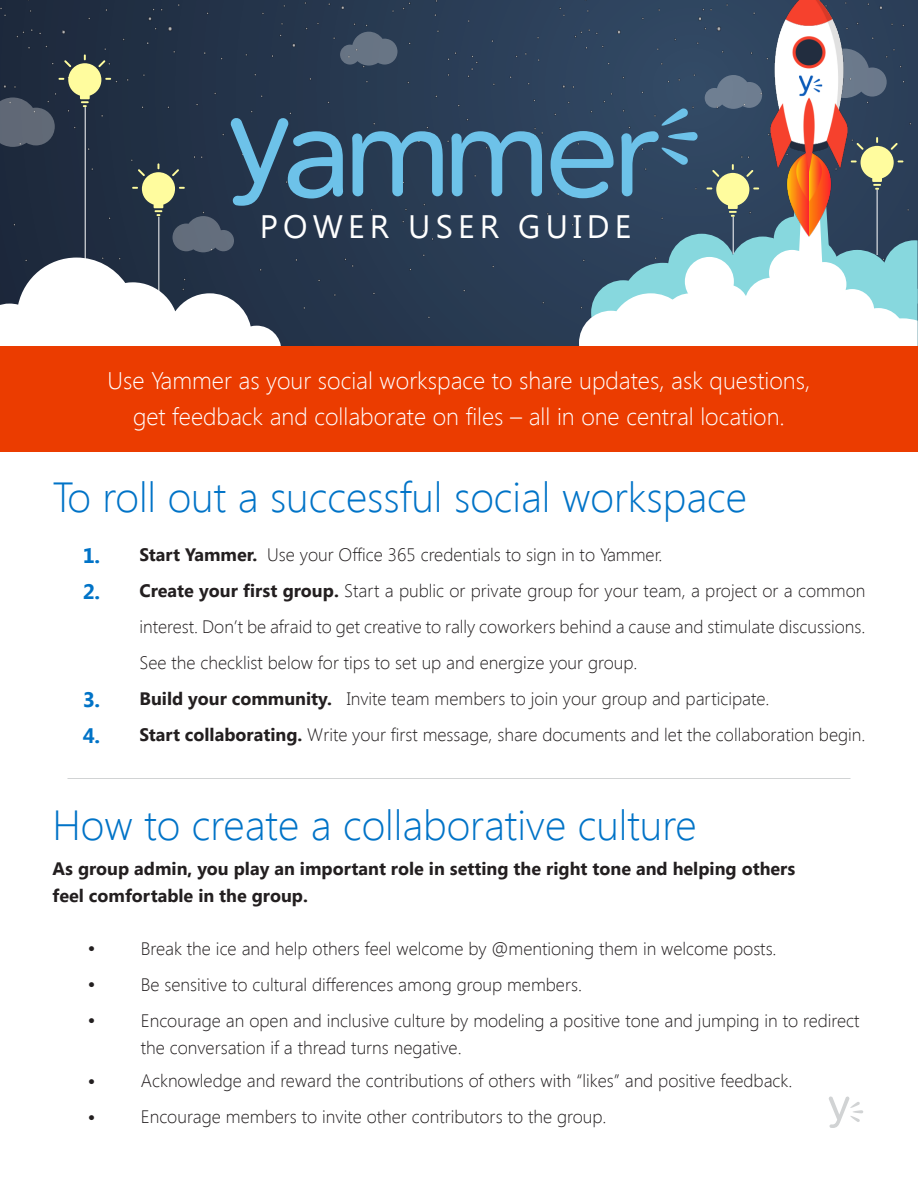
<style>
.page{position:relative;width:918px;height:1188px;background:#fff}
.page>*{position:absolute;margin:0;border:0;box-sizing:border-box;transform-origin:0 0}
.t1{font:300 42px "Segoe UI";color:#0073c7}
.t2{font:32.4px "Segoe UI";letter-spacing:.16em;color:#fff}
.t3{font:300 24px/36px "Segoe UI";color:#fff;text-align:center}
.t4{font:700 21px/36px "Segoe UI";color:#0073c7}
.t5{font:300 21px/36px "Segoe UI";color:#231f20;text-align:justify}
.t6{font:300 18px/36px "Segoe UI";color:#231f20}
.t7{font:700 18px/27px "Segoe UI";color:#231f20}
.s1{font-weight:700}
</style>
<div class="page">
<img style="left:0;top:0;width:918px;height:346px">
<svg style="left:340px;top:32px;width:57px;height:34px;background:#556475"></svg>
<svg style="left:0;top:258px;width:281px;height:88px"></svg>
<svg style="left:352px;top:131px;width:91px;height:65px;background:#457391"></svg>
<svg style="left:451px;top:131px;width:91px;height:65px;background:#477695"></svg>
<img style="left:771px;top:0;width:76px;height:49px">
<svg style="left:0;top:54px;width:111px;height:93px;background:#414b53"></svg>
<hr style="left:158px;top:217px;width:1px;height:130px;background:#fff">
<hr style="left:85px;top:107px;width:1px;height:160px;background:#fff">
<svg style="left:551px;top:49px;width:367px;height:297px"></svg>
<svg style="left:132px;top:117px;width:211px;height:135px;background:#384f62"></svg>
<svg style="left:829px;top:1096px;width:34px;height:32px"></svg>
<hr style="left:68px;top:778px;width:782px;height:1px;background:#d1d3d4">
<div style="left:0;top:346px;width:918px;height:106px;background:#eb3c00"></div>
<h2 class="t2" style="left:260px;top:204px;width:373px">POWER USER GUIDE</h2>
<h3 class="t3" style="left:108px;top:361px;width:704px">Use Yammer as your social workspace to share updates, ask questions, get feedback and collaborate on files – all in one central location.</h3>
<h1 class="t1" style="left:52px;top:468px;width:696px">To roll out a successful social workspace</h1>
<p class="t4" style="left:83px;top:537px;width:19px">1.<br>2.</p>
<p class="t4" style="left:83px;top:680px;width:19px">3.<br>4.</p>
<p class="t6" style="left:140px;top:536px;width:727px"><span class="s1">Start Yammer.</span> Use your Office 365 credentials to sign in to Yammer.<br><span class="s1">Create your first group.</span> Start a public or private group for your team, a project or a common interest. Don’t be afraid to get creative to rally coworkers behind a cause and stimulate discussions.<br>See the checklist below for tips to set up and energize your group.<br><span class="s1">Build your community.</span> Invite team members to join your group and participate.<br><span class="s1">Start collaborating.</span> Write your first message, share documents and let the collaboration begin.</p>
<h1 class="t1" style="left:52px;top:797px;width:646px">How to create a collaborative culture</h1>
<p class="t7" style="left:53px;top:855px;width:744px">As group admin, you play an important role in setting the right tone and helping others feel comfortable in the group.</p>
<p class="t6" style="left:141px;top:930px;width:720px">Break the ice and help others feel welcome by @mentioning them in welcome posts.<br>Be sensitive to cultural differences among group members.<br>Encourage an open and inclusive culture by modeling a positive tone and jumping in to redirect</p>
<p class="t6" style="left:141px;top:1030px;width:653px;line-height:33px">the conversation if a thread turns negative.<br>Acknowledge and reward the contributions of others with “likes” and positive feedback.</p>
<p class="t6" style="left:141px;top:1098px;width:467px">Encourage members to invite other contributors to the group.</p>
<p class="t5" style="left:87px;top:929px;width:10px">• • •</p>
<p class="t5" style="left:87px;top:1063px;width:10px">• •</p>
</div>
